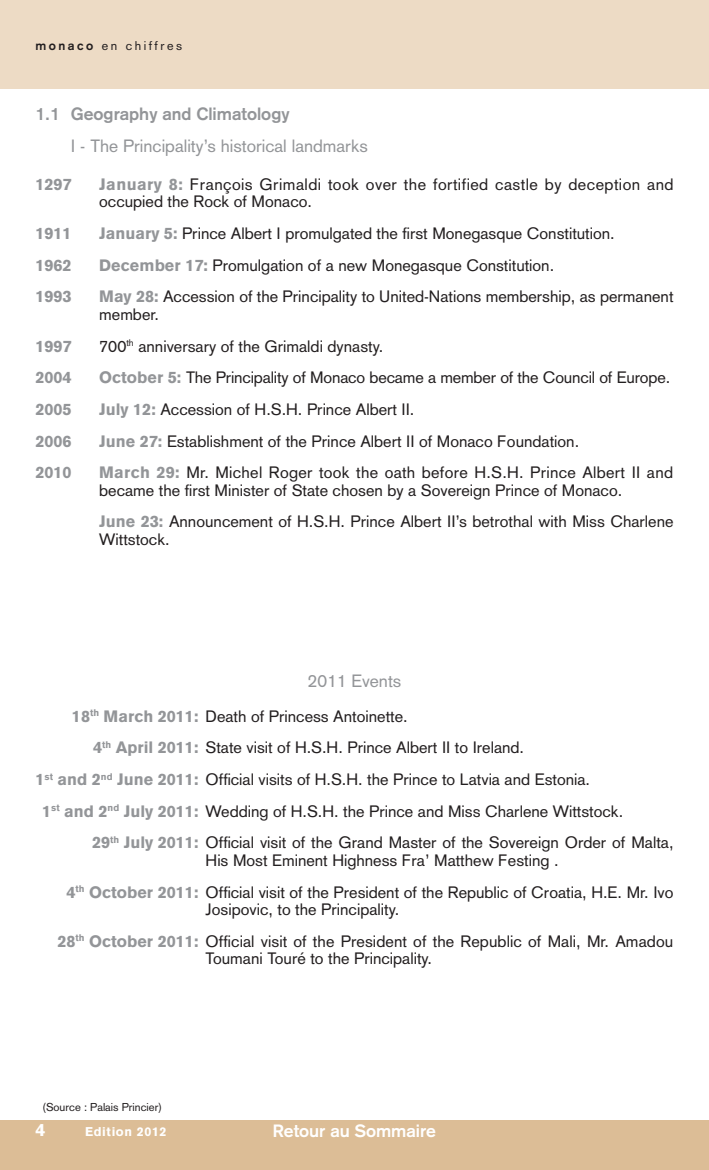
<style>
.page{position:relative;width:709px;height:1170px;background:#fff}
.page>*{position:absolute;margin:0;border:0;box-sizing:border-box;transform-origin:0 0}
.t1{font:17.5px "Akzidenz Grotesk";color:#939598}
.t2{font:700 17.5px "Akzidenz Grotesk";color:#939598}
.t3{font:700 17.5px "Akzidenz Grotesk";color:#fff}
.t4{font:900 17.5px "Akzidenz Grotesk";color:#fff}
.t5{font:16.25px/17.5px "Akzidenz Grotesk";color:#231f20}
.t6{font:16.25px/17.5px "Akzidenz Grotesk";letter-spacing:.025em;color:#231f20}
.t7{font:900 16.25px "Akzidenz Grotesk";color:#939598}
.t8{font:12.5px "Akzidenz Grotesk";letter-spacing:.2em;color:#231f20}
.t9{font:900 12.5px "Akzidenz Grotesk";letter-spacing:.05em;color:#fff}
.t10{font:11.25px "Akzidenz Grotesk";color:#231f20}
.s1{font-weight:700}
.s2{font-weight:900;color:#939598}
</style>
<div class="page">
<div style="left:0;top:0;width:709px;height:89px;background:#eddbc5"></div>
<div style="left:0;top:1120px;width:709px;height:49px;background:#dcbd96"></div>
<p class="t8" style="left:35px;top:38px;width:148px"><span class="s1">monaco</span> en chiffres</p>
<p class="t2" style="left:35px;top:103px;width:255px">1.1 Geography and Climatology</p>
<p class="t1" style="left:71px;top:135px;width:298px">I - The Principality’s historical landmarks</p>
<p class="t7" style="left:35px;top:174px;width:38px">1297</p>
<p class="t6" style="left:99px;top:175px;width:576px"><span class="s2">January 8:</span> François Grimaldi took over the fortified castle by deception and occupied the Rock of Monaco.</p>
<p class="t7" style="left:35px;top:223px;width:38px">1911</p>
<p class="t5" style="left:99px;top:224px;width:517px"><span class="s2">January 5:</span> Prince Albert I promulgated the first Monegasque Constitution.</p>
<p class="t7" style="left:35px;top:255px;width:38px">1962</p>
<p class="t5" style="left:99px;top:256px;width:456px"><span class="s2">December 17:</span> Promulgation of a new Monegasque Constitution.</p>
<p class="t7" style="left:35px;top:287px;width:38px">1993</p>
<p class="t5" style="left:99px;top:288px;width:576px"><span class="s2">May 28:</span> Accession of the Principality to United-Nations membership, as permanent member.</p>
<p class="t7" style="left:35px;top:336px;width:38px">1997</p>
<p class="t5" style="left:99px;top:337px;width:285px">700<sup>th</sup> anniversary of the Grimaldi dynasty.</p>
<p class="t7" style="left:35px;top:367px;width:38px">2004</p>
<p class="t5" style="left:99px;top:369px;width:572px"><span class="s2">October 5:</span> The Principality of Monaco became a member of the Council of Europe.</p>
<p class="t7" style="left:35px;top:399px;width:38px">2005</p>
<p class="t5" style="left:99px;top:400px;width:317px"><span class="s2">July 12:</span> Accession of H.S.H. Prince Albert II.</p>
<p class="t7" style="left:35px;top:431px;width:38px">2006</p>
<p class="t5" style="left:99px;top:432px;width:481px"><span class="s2">June 27:</span> Establishment of the Prince Albert II of Monaco Foundation.</p>
<p class="t7" style="left:35px;top:462px;width:38px">2010</p>
<p class="t5" style="left:99px;top:464px;width:575px"><span class="s2">March 29:</span> Mr. Michel Roger took the oath before H.S.H. Prince Albert II and became the first Minister of State chosen by a Sovereign Prince of Monaco.</p>
<p class="t5" style="left:99px;top:513px;width:576px"><span class="s2">June 23:</span> Announcement of H.S.H. Prince Albert II’s betrothal with Miss Charlene<br>Wittstock.</p>
<p class="t1" style="left:307px;top:670px;width:95px">2011 Events</p>
<p class="t5" style="left:72px;top:707px;width:337px"><span class="s2">18</span><sup>th</sup> <span class="s2">March 2011:</span> Death of Princess Antoinette.</p>
<p class="t5" style="left:93px;top:738px;width:432px"><span class="s2">4</span><sup>th</sup> <span class="s2">April 2011:</span> State visit of H.S.H. Prince Albert II to Ireland.</p>
<p class="t5" style="left:35px;top:770px;width:556px"><span class="s2">1</span><sup>st</sup> <span class="s2">and 2</span><sup>nd</sup> <span class="s2">June 2011:</span> Official visits of H.S.H. the Prince to Latvia and Estonia.</p>
<p class="t5" style="left:42px;top:802px;width:582px"><span class="s2">1</span><sup>st</sup> <span class="s2">and 2</span><sup>nd</sup> <span class="s2">July 2011:</span> Wedding of H.S.H. the Prince and Miss Charlene Wittstock.</p>
<p class="t5" style="left:92px;top:833px;width:583px"><span class="s2">29</span><sup>th</sup> <span class="s2">July 2011:</span> Official visit of the Grand Master of the Sovereign Order of Malta,</p>
<p class="t5" style="left:67px;top:844px;width:608px;line-height:31.8px;text-indent:139px">His Most Eminent Highness Fra’ Matthew Festing .<br><span class="s2">4</span><sup>th</sup> <span class="s2">October 2011:</span> Official visit of the President of the Republic of Croatia, H.E. Mr. Ivo</p>
<p class="t5" style="left:57px;top:893px;width:617px;line-height:31.8px;text-indent:148px">Josipovic, to the Principality.<br><span class="s2">28</span><sup>th</sup> <span class="s2">October 2011:</span> Official visit of the President of the Republic of Mali, Mr. Amadou</p>
<p class="t5" style="left:206px;top:949px;width:228px">Toumani Touré to the Principality.</p>
<p class="t10" style="left:43px;top:1100px;width:121px">(Source : Palais Princier)</p>
<p class="t4" style="left:35px;top:1119px;width:11px">4</p>
<p class="t9" style="left:85px;top:1124px;width:83px">Edition 2012</p>
<p class="t3" style="left:273px;top:1120px;width:165px">Retour au Sommaire</p>
</div>
